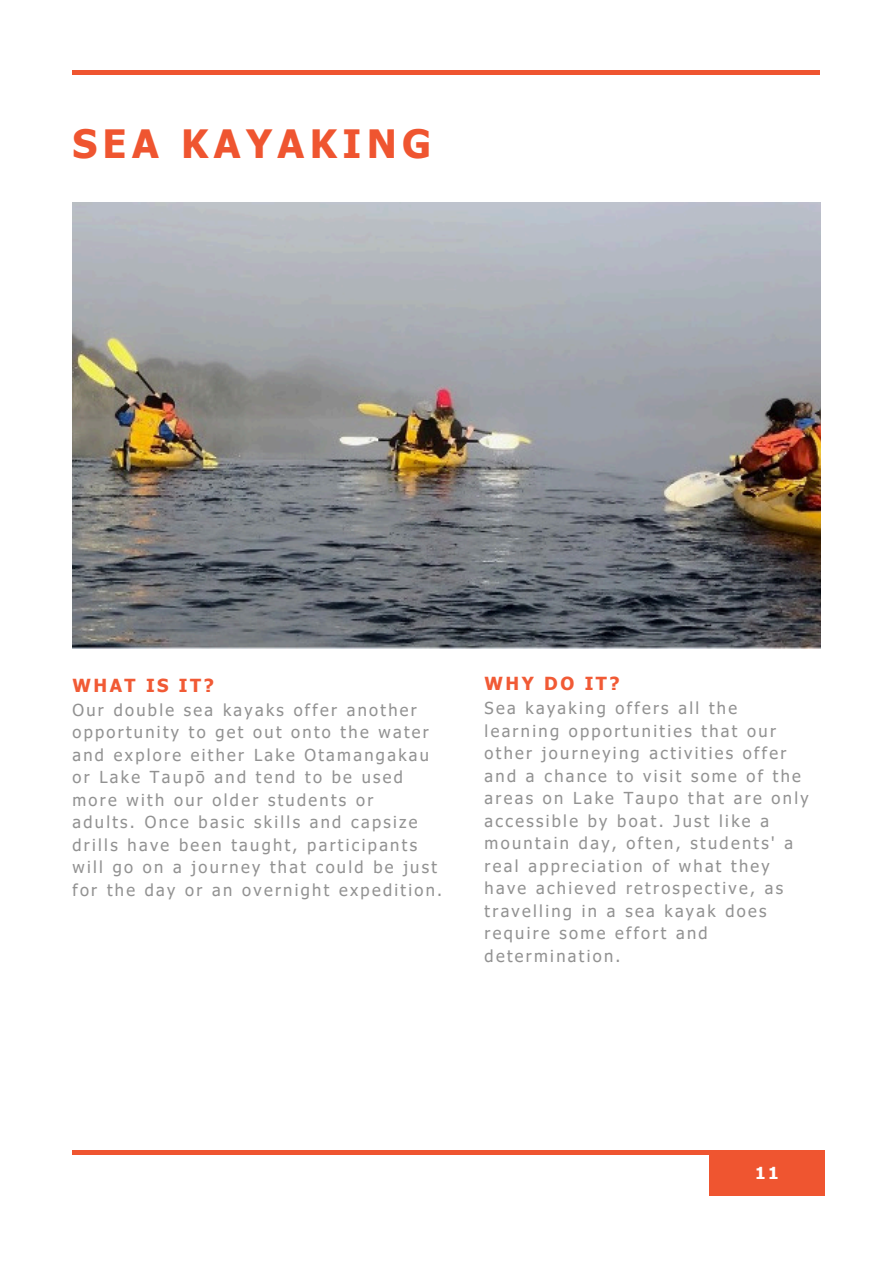
<style>
.page{position:relative;width:894px;height:1264px;background:#fff}
.page>*{position:absolute;margin:0;border:0;box-sizing:border-box;transform-origin:0 0}
.t1{font:700 39px "Tahoma";letter-spacing:.14em;color:#ef5530}
.t2{font:700 18px "Tahoma";letter-spacing:.14em;color:#f15a35}
.t3{font:16.5px/22.5px "Tahoma";letter-spacing:.14em;color:#929292}
.t4{font:700 16.5px "Tahoma";color:#fff}
</style>
<div class="page">
<div style="left:709px;top:1150px;width:114px;height:45px;background:#ef5530"></div>
<hr style="left:72px;top:71px;width:747px;height:3px;background:#ef5530">
<hr style="left:72px;top:1150px;width:747px;height:4px;background:#ef5530">
<img style="left:72px;top:202px;width:747px;height:447px">
<h1 class="t1" style="left:72px;top:119px;width:360px">SEA KAYAKING</h1>
<p class="t2" style="left:72px;top:674px;width:143px">WHAT IS IT?</p>
<p class="t3" style="left:72px;top:697px;width:371px">Our double sea kayaks offer another opportunity to get out onto the water and explore either Lake Otamangakau or Lake Taupō and tend to be used more with our older students or<br>adults. Once basic skills and capsize drills have been taught, participants will go on a journey that could be just for the day or an overnight expedition.</p>
<p class="t2" style="left:484px;top:672px;width:136px">WHY DO IT?</p>
<p class="t3" style="left:484px;top:696px;width:325px">Sea kayaking offers all the learning opportunities that our other journeying activities offer and a chance to visit some of the areas on Lake Taupo that are only accessible by boat. Just like a mountain day, often, students' a real appreciation of what they have achieved retrospective, as travelling in a sea kayak does require some effort and determination.</p>
<p class="t4" style="left:755px;top:1162px;width:25px">11</p>
</div>
